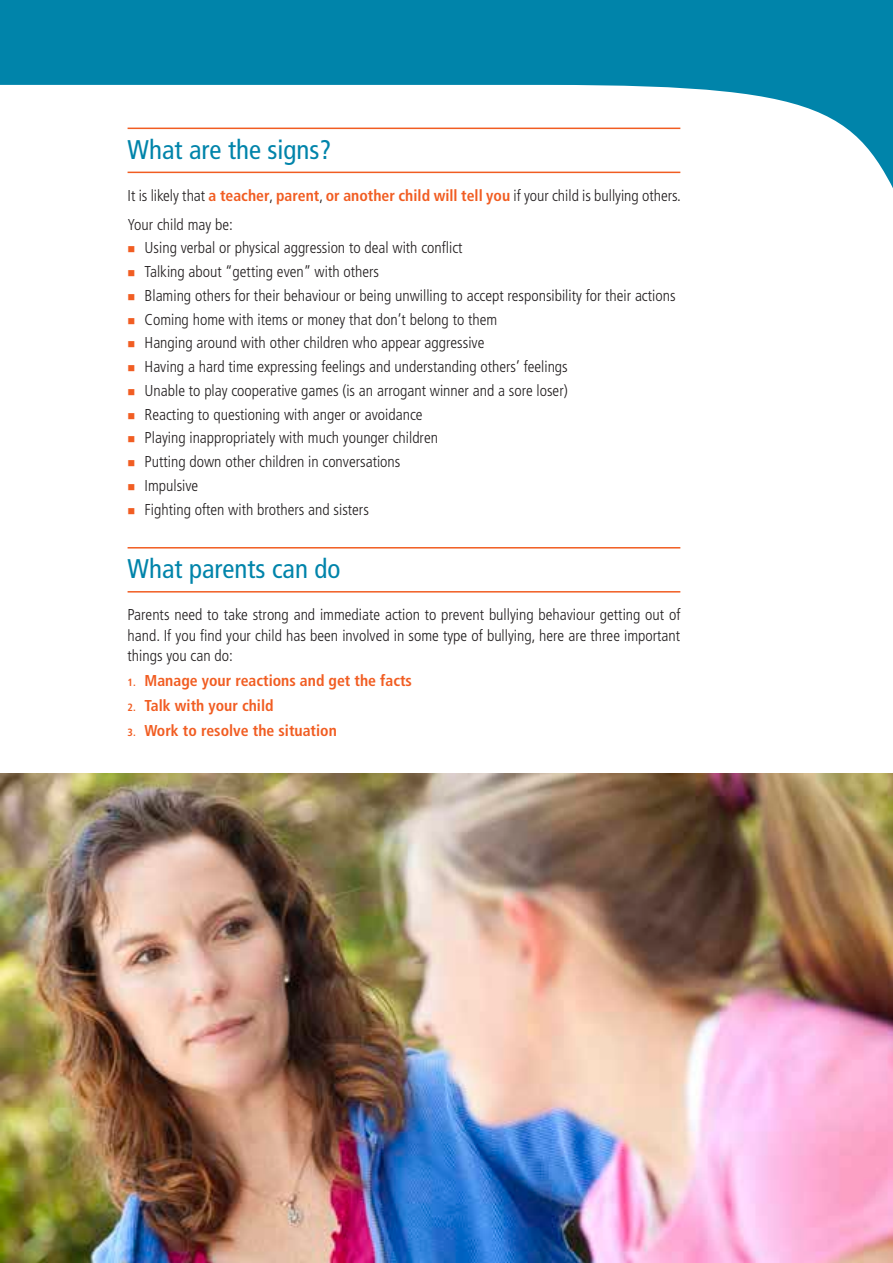
<style>
.page{position:relative;width:893px;height:1263px;background:#fff}
.page>*{position:absolute;margin:0;border:0;box-sizing:border-box;transform-origin:0 0}
.Heading_1{font:condensed 27px "Frutiger LT";color:#0084aa}
.Body_Text{font:300 condensed 15.75px/20.5px "Frutiger LT";color:#231f20;text-align:justify}
.t1{font:700 condensed 15.75px "Frutiger LT";color:#f15d22}
.s1{font-weight:700;color:#f15d22}
.s2{font-size:10.5px}
</style>
<div class="page">
<svg style="left:0;top:0;width:893px;height:188px"></svg>
<hr style="left:128px;top:128px;width:552px;height:1px;background:#f15d22">
<hr style="left:128px;top:172px;width:552px;height:1px;background:#f15d22">
<hr style="left:128px;top:547px;width:552px;height:1px;background:#f15d22">
<hr style="left:128px;top:591px;width:552px;height:1px;background:#f15d22">
<img style="left:0;top:774px;width:893px;height:489px">
<h2 class="Heading_1" style="left:128px;top:134px;width:205px">What are the signs?</h2>
<p class="Body_Text" style="left:128px;top:185px;width:555px">It is likely that <span class="s1">a teacher</span>, <span class="s1">parent</span>, <span class="s1">or another child will tell you</span> if your child is bullying others.</p>
<p class="Body_Text" style="left:128px;top:214px;width:107px">Your child may be:</p>
<p class="Body_Text" style="left:145px;top:238px;width:319px">Using verbal or physical aggression to deal with conflict</p>
<p class="Body_Text" style="left:145px;top:262px;width:236px">Talking about “getting even” with others</p>
<p class="Body_Text" style="left:145px;top:285px;width:532px">Blaming others for their behaviour or being unwilling to accept responsibility for their actions</p>
<p class="Body_Text" style="left:145px;top:309px;width:354px">Coming home with items or money that don’t belong to them</p>
<p class="Body_Text" style="left:145px;top:333px;width:341px">Hanging around with other children who appear aggressive</p>
<p class="Body_Text" style="left:145px;top:357px;width:425px">Having a hard time expressing feelings and understanding others’ feelings</p>
<p class="Body_Text" style="left:145px;top:380px;width:425px">Unable to play cooperative games (is an arrogant winner and a sore loser)</p>
<p class="Body_Text" style="left:145px;top:404px;width:279px">Reacting to questioning with anger or avoidance</p>
<p class="Body_Text" style="left:145px;top:428px;width:295px">Playing inappropriately with much younger children</p>
<p class="Body_Text" style="left:145px;top:452px;width:257px">Putting down other children in conversations</p>
<p class="Body_Text" style="left:145px;top:475px;width:55px">Impulsive</p>
<p class="Body_Text" style="left:145px;top:499px;width:226px">Fighting often with brothers and sisters</p>
<h2 class="Heading_1" style="left:128px;top:553px;width:214px">What parents can do</h2>
<p class="Body_Text" style="left:128px;top:605px;width:554px">Parents need to take strong and immediate action to prevent bullying behaviour getting out of hand. If you find your child has been involved in some type of bullying, here are three important things you can do:</p>
<p class="t1" style="left:128px;top:671px;width:286px"><span class="s2">1.</span> Manage your reactions and get the facts</p>
<p class="t1" style="left:128px;top:696px;width:148px"><span class="s2">2.</span> Talk with your child</p>
<p class="t1" style="left:128px;top:721px;width:211px"><span class="s2">3.</span> Work to resolve the situation</p>
</div>
